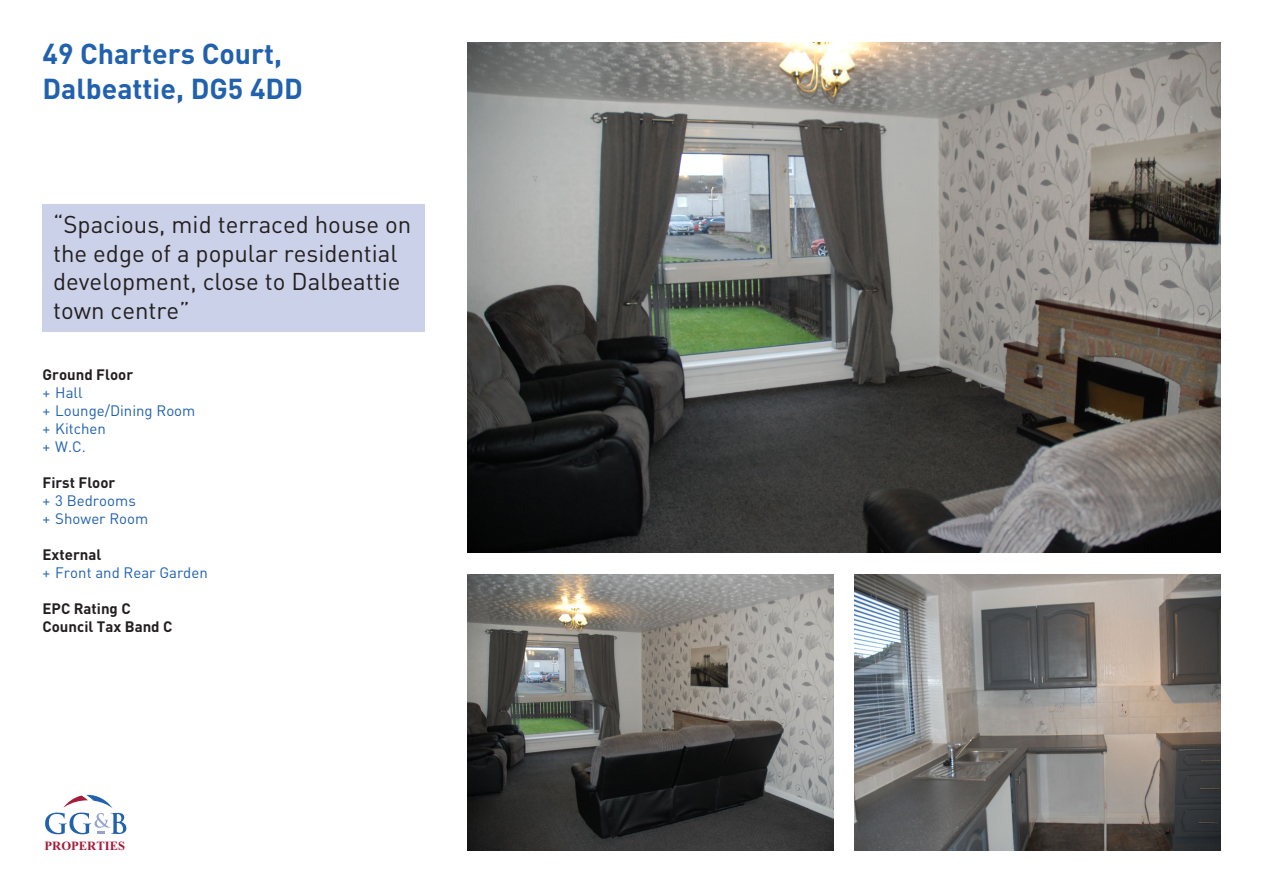
<style>
.page{position:relative;width:1263px;height:893px;background:#fff}
.page>*{position:absolute;margin:0;border:0;box-sizing:border-box;transform-origin:0 0}
.price{font:700 28.5px/34.2px "DIN Pro";color:#2161ad}
.quote{font:24px/28.8px "DIN Pro";color:#231f20}
.t1{font:15px "DIN Pro";color:#2161ad}
.list_head{font:700 15px "DIN Pro";color:#231f20}
.t2{font:700 12.6px "Times New Roman";color:#a41c39}
</style>
<div class="page">
<hr style="left:1262px;top:0;width:1px;height:893px;background:#cbd1e8">
<img style="left:468px;top:43px;width:752px;height:510px">
<img style="left:468px;top:574px;width:365px;height:276px">
<img style="left:855px;top:574px;width:365px;height:276px">
<svg style="left:45px;top:795px;width:82px;height:40px"></svg>
<div style="left:43px;top:204px;width:382px;height:128px;background:#cbd1e8"></div>
<p class="price" style="left:43px;top:33px;width:262px">49 Charters Court,<br>Dalbeattie, DG5 4DD</p>
<p class="quote" style="left:53px;top:207px;width:360px">“Spacious, mid terraced house on the edge of a popular residential development, close to Dalbeattie town centre”</p>
<p class="list_head" style="left:43px;top:362px;width:92px">Ground Floor</p>
<p class="t1" style="left:43px;top:381px;width:41px">+ Hall</p>
<p class="t1" style="left:43px;top:399px;width:154px">+ Lounge/Dining Room</p>
<p class="t1" style="left:43px;top:417px;width:65px">+ Kitchen</p>
<p class="t1" style="left:43px;top:435px;width:45px">+ W.C.</p>
<p class="list_head" style="left:43px;top:470px;width:74px">First Floor</p>
<p class="t1" style="left:43px;top:489px;width:95px">+ 3 Bedrooms</p>
<p class="t1" style="left:43px;top:507px;width:107px">+ Shower Room</p>
<p class="list_head" style="left:43px;top:542px;width:60px">External</p>
<p class="t1" style="left:43px;top:561px;width:167px">+ Front and Rear Garden</p>
<p class="list_head" style="left:43px;top:596px;width:90px">EPC Rating C</p>
<p class="list_head" style="left:43px;top:614px;width:131px">Council Tax Band C</p>
<p class="t2" style="left:45px;top:838px;width:82px">PROPERTIES</p>
</div>
